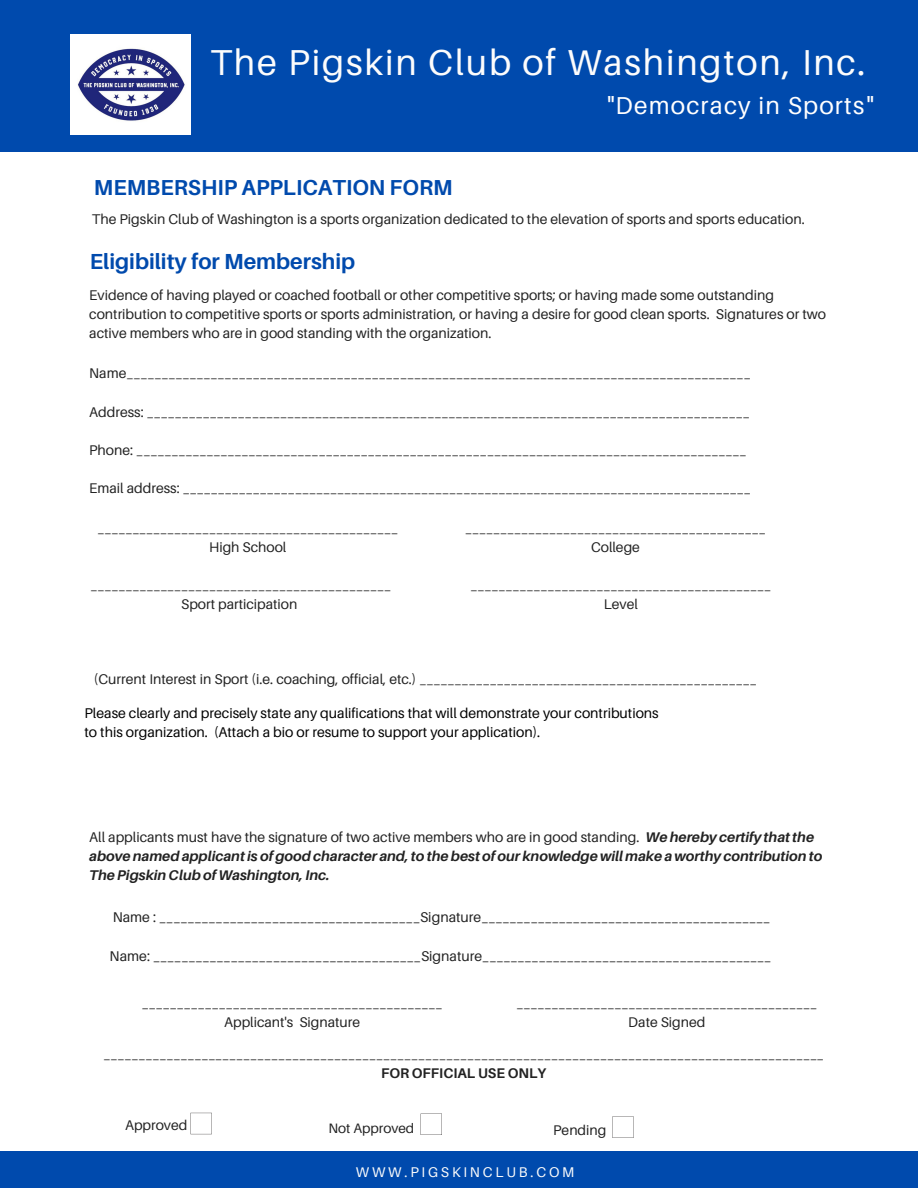
<style>
.page{position:relative;width:918px;height:1188px;background:#fff}
.page>*{position:absolute;margin:0;border:0;box-sizing:border-box;transform-origin:0 0}
.t1{font:36.15px "Aileron";letter-spacing:.05em;color:#fcfcfc}
.t2{font:24.45px "Aileron";letter-spacing:.05em;color:#fff}
.t3{font:700 21.75px "Aileron";color:#004aad}
.t4{font:700 21.6px "Aileron";color:#004aad}
.t5{font:14.1px/19.2px "Aileron";color:#222}
.t6{font:italic 700 14.1px/19.2px "Aileron";color:#222}
.t7{font:14.1px/19.2px "Aileron";color:#000}
.t8{font:14.1px "Aileron";letter-spacing:.2em;color:#fcfcfc}
.t9{font:13.95px/19px "Aileron";color:#222;text-align:center}
.t10{font:700 13.95px "Aileron";color:#222}
.t11{font:13.65px "Aileron";color:#222}
.s1{font-weight:400;font-style:normal}
</style>
<div class="page">
<div style="left:0;top:0;width:918px;height:151px;background:#004aad"></div>
<img style="left:71px;top:34px;width:120px;height:100px">
<div style="left:0;top:1151px;width:918px;height:37px;background:#004aad"></div>
<svg style="left:190px;top:1113px;width:22px;height:21px"></svg>
<svg style="left:421px;top:1114px;width:21px;height:21px"></svg>
<svg style="left:612px;top:1117px;width:22px;height:21px"></svg>
<h1 class="t1" style="left:210px;top:40px;width:657px">The Pigskin Club of Washington, Inc.</h1>
<h2 class="t2" style="left:606px;top:90px;width:269px">"Democracy in Sports"</h2>
<h3 class="t4" style="left:94px;top:174px;width:360px">MEMBERSHIP APPLICATION FORM</h3>
<p class="t5" style="left:92px;top:210px;width:715px">The Pigskin Club of Washington is a sports organization dedicated to the elevation of sports and sports education.</p>
<h3 class="t3" style="left:90px;top:248px;width:267px">Eligibility for Membership</h3>
<p class="t5" style="left:89px;top:285px;width:738px">Evidence of having played or coached football or other competitive sports; or having made some outstanding contribution to competitive sports or sports administration, or having a desire for good clean sports. Signatures or two active members who are in good standing with the organization.</p>
<p class="t5" style="left:89px;top:363px;width:663px">Name_________________________________________________________________________________________</p>
<p class="t5" style="left:89px;top:402px;width:662px">Address: ______________________________________________________________________________________</p>
<p class="t5" style="left:89px;top:440px;width:659px">Phone: _______________________________________________________________________________________</p>
<p class="t5" style="left:89px;top:478px;width:663px">Email address: _________________________________________________________________________________</p>
<p class="t9" style="left:97px;top:518px;width:302px">___________________________________________<br>High School</p>
<p class="t9" style="left:90px;top:575px;width:302px">___________________________________________<br>Sport participation</p>
<p class="t9" style="left:465px;top:519px;width:302px">___________________________________________<br>College</p>
<p class="t9" style="left:471px;top:575px;width:302px">___________________________________________<br>Level</p>
<p class="t5" style="left:94px;top:669px;width:664px">(Current Interest in Sport (i.e. coaching, official, etc.) ________________________________________________</p>
<p class="t7" style="left:85px;top:703px;width:576px">Please clearly and precisely state any qualifications that will demonstrate your contributions to this organization. (Attach a bio or resume to support your application).</p>
<p class="t6" style="left:89px;top:827px;width:735px"><span class="s1">All applicants must have the signature of two active members who are in good standing.</span> We hereby certify that the above named applicant is ofgood character and, to the best of our knowledge will make a worthy contribution to<br>The Pigskin Club of Washington, Inc.</p>
<p class="t5" style="left:113px;top:907px;width:659px">Name : _____________________________________Signature_________________________________________</p>
<p class="t5" style="left:110px;top:946px;width:663px">Name: ______________________________________Signature_________________________________________</p>
<p class="t9" style="left:142px;top:993px;width:302px">___________________________________________<br>Applicant's Signature</p>
<p class="t9" style="left:517px;top:993px;width:302px">___________________________________________<br>Date Signed</p>
<p class="t9" style="left:103px;top:1044px;width:722px">_______________________________________________________________________________________________________</p>
<p class="t10" style="left:381px;top:1064px;width:167px">FOR OFFICIAL USE ONLY</p>
<p class="t9" style="left:125px;top:1115px;width:64px">Approved</p>
<p class="t11" style="left:328px;top:1119px;width:87px">Not Approved</p>
<p class="t9" style="left:553px;top:1120px;width:55px">Pending</p>
<p class="t8" style="left:356px;top:1164px;width:220px">WWW.PIGSKINCLUB.COM</p>
</div>
